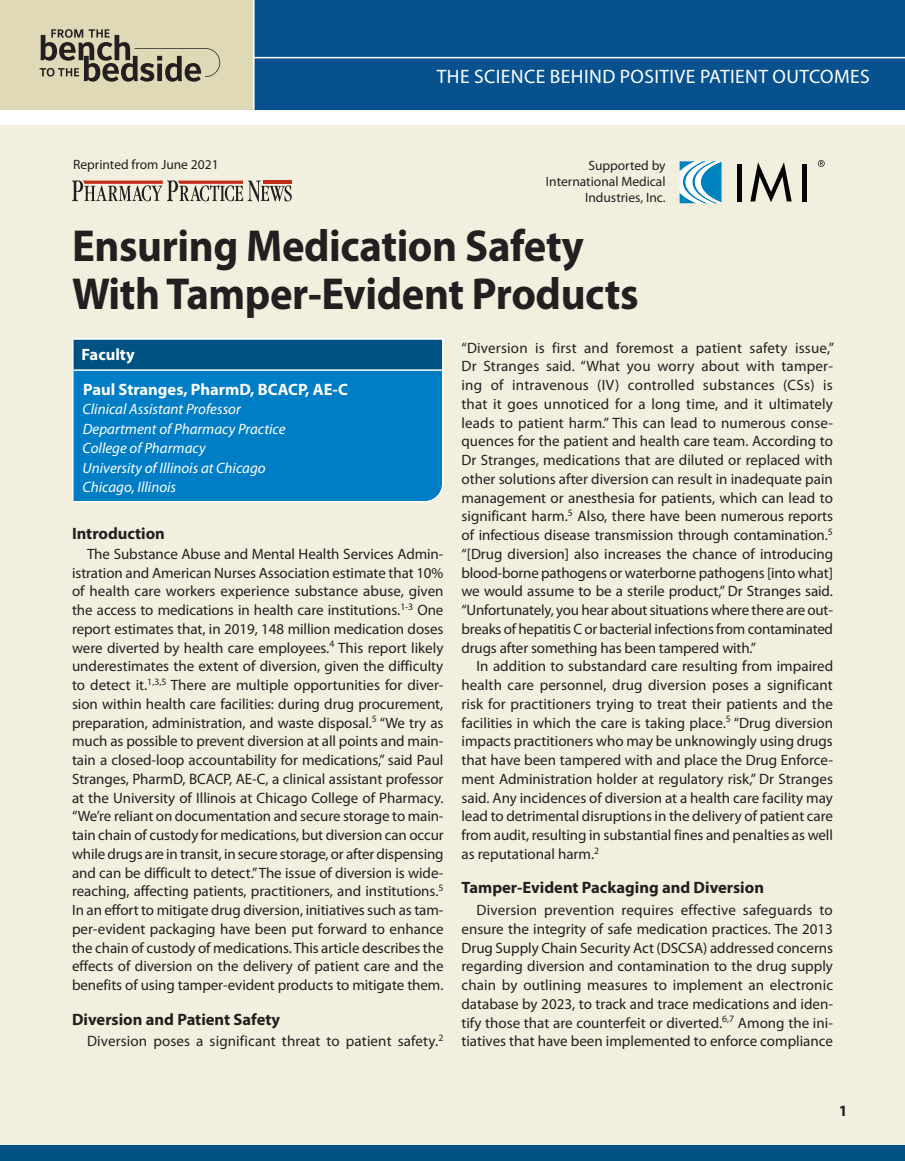
<style>
.page{position:relative;width:905px;height:1161px;background:#fff}
.page>*{position:absolute;margin:0;border:0;box-sizing:border-box;transform-origin:0 0}
.Headline{font:700 45px/48px "Myriad Pro";letter-spacing:-.01em;color:#231f20;scale:.95 1}
.t1{font:19.5px "Myriad Pro";letter-spacing:.02em;color:#fff}
.Subhead{font:700 16.5px "Myriad Pro";color:#231f20}
.Author_affiliation{font:700 16.5px "Myriad Pro";color:#fff}
.Author{font:700 16.5px "Myriad Pro";color:#fff}
.t2{font:700 15.75px "Myriad Pro";color:#231f20}
.Text{font:15px/18.8px "Myriad Pro";letter-spacing:-.005em;color:#231f20;text-align:justify}
.Author_affiliation-2{font:italic 15px/19.5px "Myriad Pro";color:#fff}
.t3{font:13.5px/16.2px "Myriad Pro";color:#231f20;text-align:right}
</style>
<div class="page">
<div style="left:0;top:0;width:904px;height:1161px;background:#f2efdf"></div>
<svg style="left:72px;top:180px;width:220px;height:22px"></svg>
<hr style="left:262px;top:181px;width:29px;height:3px;background:#c02d19">
<div style="left:254px;top:0;width:650px;height:110px;background:#07528e"></div>
<div style="left:0;top:0;width:254px;height:110px;background:#e0d9b7"></div>
<hr style="left:253px;top:0;width:1px;height:110px;background:#fff">
<hr style="left:254px;top:57px;width:650px;height:1px;background:#fff">
<div style="left:0;top:1146px;width:904px;height:15px;background:#005285"></div>
<svg style="left:72px;top:338px;width:372px;height:165px;background:#0a7bbb"></svg>
<div style="left:0;top:110px;width:904px;height:14px;background:#fff"></div>
<svg style="left:750px;top:162px;width:41px;height:40px"></svg>
<hr style="left:737px;top:164px;width:4px;height:37px;background:#040503">
<div style="left:802px;top:164px;width:5px;height:37px;background:#040503"></div>
<svg style="left:817px;top:160px;width:7px;height:7px"></svg>
<svg style="left:679px;top:161px;width:42px;height:42px;background:#7cbedc"></svg>
<svg style="left:40px;top:29px;width:180px;height:53px"></svg>
<p class="t3" style="left:73px;top:156px;width:147px">Reprinted from June 2021</p>
<p class="t1" style="left:437px;top:66px;width:434px">THE SCIENCE BEHIND POSITIVE PATIENT OUTCOMES</p>
<p class="t3" style="left:546px;top:157px;width:121px">Supported by<br>International Medical<br>Industries, Inc.</p>
<p class="Headline" style="left:72px;top:223px;width:598px">Ensuring Medication Safety<br>With Tamper-Evident Products</p>
<p class="Author" style="left:82px;top:345px;width:55px">Faculty</p>
<p class="Author_affiliation" style="left:83px;top:380px;width:266px">Paul Stranges, PharmD, BCACP, AE-C</p>
<p class="Author_affiliation-2" style="left:82px;top:400px;width:204px">Clinical Assistant Professor<br>Department of Pharmacy Practice<br>College of Pharmacy</p>
<p class="Author_affiliation-2" style="left:82px;top:458px;width:185px">University of Illinois at Chicago</p>
<p class="Author_affiliation-2" style="left:82px;top:478px;width:95px">Chicago, Illinois</p>
<p class="Subhead" style="left:72px;top:524px;width:94px">Introduction</p>
<p class="Text" style="left:72px;top:545px;width:373px;text-indent:15px">The Substance Abuse and Mental Health Services Admin&shy;istration and American Nurses Association estimate that 10% of health care workers experience substance abuse, given the access to medications in health care institutions.<sup>1-3</sup> One report estimates that, in 2019, 148 million medication doses were diverted by health care employees.<sup>4</sup> This report likely underestimates the extent of diversion, given the difficulty to detect it.<sup>1,3,5</sup> There are multiple opportunities for diver&shy;sion within health care facilities: during drug procurement, preparation, administration, and waste disposal.<sup>5</sup> “We try as much as possible to prevent diversion at all points and main&shy;tain a closed-loop accountability for medications,” said Paul Stranges, PharmD, BCACP, AE-C, a clinical assistant professor at the University of Illinois at Chicago College of Pharmacy. “We’re reliant on documentation and secure storage to main&shy;tain chain of custody for medications, but diversion can occur while drugs are in transit, in secure storage, or after dispensing and can be difficult to detect.” The issue of diversion is wide&shy;reaching, affecting patients, practitioners, and institutions.<sup>5<br></sup>In an effort to mitigate drug diversion, initiatives such as tam&shy;per-evident packaging have been put forward to enhance the chain of custody of medications. This article describes the effects of diversion on the delivery of patient care and the benefits of using tamper-evident products to mitigate them.</p>
<p class="Subhead" style="left:72px;top:1010px;width:210px">Diversion and Patient Safety</p>
<p class="Text" style="left:87px;top:1032px;width:358px">Diversion poses a significant threat to patient safety.<sup>2</sup></p>
<p class="Text" style="left:461px;top:338px;width:374px">“Diversion is first and foremost a patient safety issue,” Dr Stranges said. “What you worry about with tamper&shy;ing of intravenous (IV) controlled substances (CSs) is that it goes unnoticed for a long time, and it ultimately leads to patient harm.” This can lead to numerous conse&shy;quences for the patient and health care team. According to Dr Stranges, medications that are diluted or replaced with other solutions after diversion can result in inadequate pain management or anesthesia for patients, which can lead to significant harm.<sup>5</sup> Also, there have been numerous reports of infectious disease transmission through contamination.<sup>5 </sup>“[Drug diversion] also increases the chance of introducing blood-borne pathogens or waterborne pathogens [into what] we would assume to be a sterile product,” Dr Stranges said. “Unfortunately, you hear about situations where there are out&shy;breaks of hepatitis C or bacterial infections from contaminated drugs after something has been tampered with.”</p>
<p class="Text" style="left:461px;top:657px;width:373px;text-indent:15px">In addition to substandard care resulting from impaired health care personnel, drug diversion poses a significant risk for practitioners trying to treat their patients and the facilities in which the care is taking place.<sup>5</sup> “Drug diversion impacts practitioners who may be unknowingly using drugs that have been tampered with and place the Drug Enforce&shy;ment Administration holder at regulatory risk,” Dr Stranges said. Any incidences of diversion at a health care facility may lead to detrimental disruptions in the delivery of patient care from audit, resulting in substantial fines and penalties as well as reputational harm.<sup>2</sup></p>
<p class="Subhead" style="left:461px;top:878px;width:304px">Tamper-Evident Packaging and Diversion</p>
<p class="Text" style="left:461px;top:901px;width:373px;text-indent:15px">Diversion prevention requires effective safeguards to ensure the integrity of safe medication practices. The 2013<br>Drug Supply Chain Security Act (DSCSA) addressed concerns regarding diversion and contamination to the drug supply chain by outlining measures to implement an electronic database by 2023, to track and trace medications and iden&shy;tify those that are counterfeit or diverted.<sup>6,7</sup> Among the ini&shy;tiatives that have been implemented to enforce compliance</p>
<p class="t2" style="left:838px;top:1102px;width:10px">1</p>
</div>
